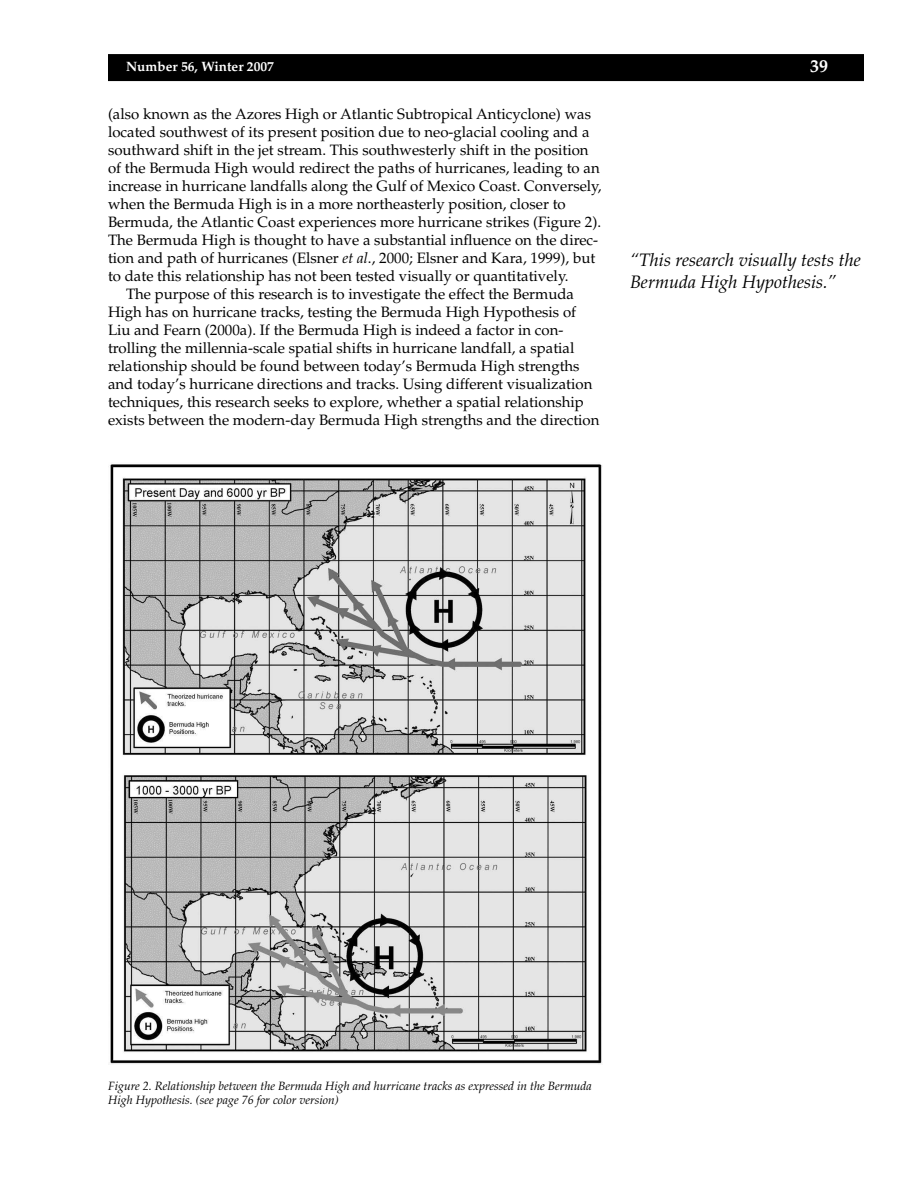
<style>
.page{position:relative;width:918px;height:1188px;background:#fff}
.page>*{position:absolute;margin:0;border:0;box-sizing:border-box;transform-origin:0 0}
.t1{font:italic 18px/21.6px "Palatino";color:#000}
.t2{font:700 18px "Palatino";color:#fff}
.t3{font:15px "Palatino";color:#000}
.t4{font:700 13.5px "Palatino";color:#fff}
.t5{font:italic 12px/14.4px "Palatino";color:#000}
.s1{font-style:italic}
</style>
<div class="page">
<div style="left:109px;top:55px;width:754px;height:25px;background:#000"></div>
<div style="left:108px;top:54px;width:756px;height:27px;border:2px solid #000"></div>
<img style="left:110px;top:464px;width:492px;height:600px">
<p class="t4" style="left:126px;top:59px;width:149px">Number 56, Winter 2007</p>
<p class="t2" style="left:810px;top:56px;width:19px">39</p>
<p class="t3" style="left:108px;top:106px;width:485px">(also known as the Azores High or Atlantic Subtropical Anticyclone) was</p>
<p class="t3" style="left:108px;top:124px;width:483px">located southwest of its present position due to neo-glacial cooling and a</p>
<p class="t3" style="left:108px;top:142px;width:482px">southward shift in the jet stream. This southwesterly shift in the position</p>
<p class="t3" style="left:108px;top:160px;width:493px">of the Bermuda High would redirect the paths of hurricanes, leading to an</p>
<p class="t3" style="left:108px;top:178px;width:495px">increase in hurricane landfalls along the Gulf of Mexico Coast. Conversely,</p>
<p class="t3" style="left:108px;top:196px;width:459px">when the Bermuda High is in a more northeasterly position, closer to</p>
<p class="t3" style="left:108px;top:214px;width:495px">Bermuda, the Atlantic Coast experiences more hurricane strikes (Figure 2).</p>
<p class="t3" style="left:108px;top:232px;width:492px">The Bermuda High is thought to have a substantial influence on the direc-</p>
<p class="t3" style="left:108px;top:250px;width:489px">tion and path of hurricanes (Elsner <span class="s1">et al</span>., 2000; Elsner and Kara, 1999), but</p>
<p class="t3" style="left:108px;top:268px;width:462px">to date this relationship has not been tested visually or quantitatively.</p>
<p class="t3" style="left:126px;top:286px;width:450px">The purpose of this research is to investigate the effect the Bermuda</p>
<p class="t3" style="left:108px;top:304px;width:470px">High has on hurricane tracks, testing the Bermuda High Hypothesis of</p>
<p class="t3" style="left:108px;top:322px;width:457px">Liu and Fearn (2000a). If the Bermuda High is indeed a factor in con-</p>
<p class="t3" style="left:108px;top:340px;width:468px">trolling the millennia-scale spatial shifts in hurricane landfall, a spatial</p>
<p class="t3" style="left:108px;top:358px;width:473px">relationship should be found between today’s Bermuda High strengths</p>
<p class="t3" style="left:108px;top:376px;width:486px">and today’s hurricane directions and tracks. Using different visualization</p>
<p class="t3" style="left:108px;top:394px;width:477px">techniques, this research seeks to explore, whether a spatial relationship</p>
<p class="t3" style="left:108px;top:412px;width:493px">exists between the modern-day Bermuda High strengths and the direction</p>
<p class="t1" style="left:630px;top:249px;width:232px">“This research visually tests the<br>Bermuda High Hypothesis.”</p>
<p class="t5" style="left:108px;top:1079px;width:485px">Figure 2. Relationship between the Bermuda High and hurricane tracks as expressed in the Bermuda<br>High Hypothesis. (see page 76 for color version)</p>
</div>
